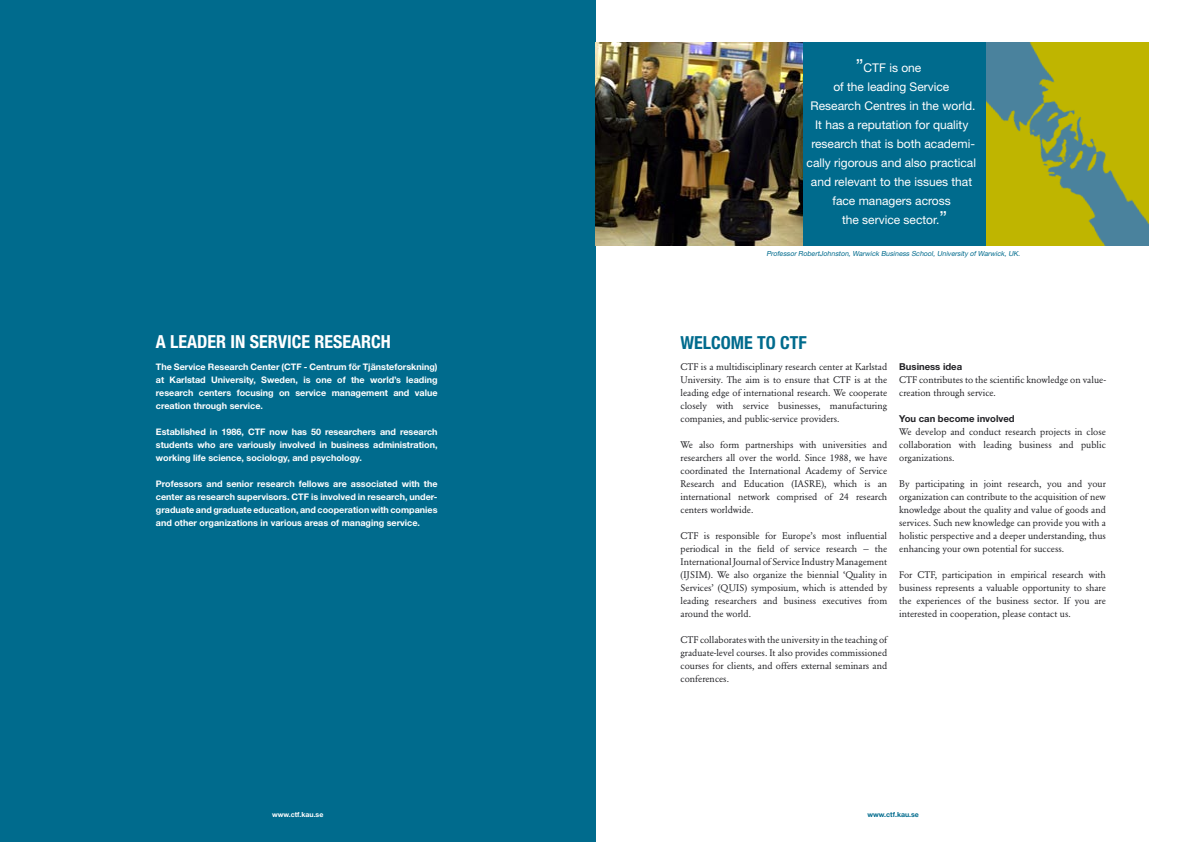
<style>
.page{position:relative;width:1191px;height:842px;background:#fff}
.page>*{position:absolute;margin:0;border:0;box-sizing:border-box;transform-origin:0 0}
.Brödtext{font:700 condensed 18px "Helvetica Neue";color:#fff}
.Brödtext-2{font:700 condensed 18px "Helvetica Neue";color:#006b8d}
.Underrubrik{font:12px/19px "Helvetica Neue";color:#fff;text-align:center}
.Brödtext-3{font:9.5px/13px "Garamond BE";color:#212125;text-align:justify}
.Brödtext-4{font:700 9.5px "Helvetica Neue";color:#212125}
.Brödtext-5{font:700 9px/13px "Helvetica Neue";color:#fff;text-align:justify}
.Brödtext-6{font:italic 7px "Helvetica Neue";color:#006b8d}
.Brödtext-7{font:700 7px "Helvetica Neue";color:#fff}
.Brödtext-8{font:700 7px "Helvetica Neue";color:#006b8d}
.s1{font-size:18px}
</style>
<div class="page">
<img style="left:985px;top:43px;width:163px;height:203px">
<div style="left:801px;top:43px;width:184px;height:203px;background:#006b8d"></div>
<div style="left:0;top:0;width:595px;height:842px;background:#006b8d"></div>
<img style="left:595px;top:43px;width:207px;height:203px">
<p class="Underrubrik" style="left:806px;top:58px;width:171px"><span class="s1">”</span>CTF is one<br>of the leading Service<br>Research Centres in the world.<br>It has a reputation for quality research that is both academi&shy;cally rigorous and also practical and relevant to the issues that face managers across<br>the service sector.<span class="s1">”</span></p>
<p class="Brödtext" style="left:156px;top:331px;width:236px">A LEADER IN SERVICE RESEARCH</p>
<p class="Brödtext-5" style="left:156px;top:360px;width:283px">The Service Research Center (CTF - Centrum för Tjänsteforskning) at Karlstad University, Sweden, is one of the world’s leading research centers focusing on service management and value creation through service.</p>
<p class="Brödtext-5" style="left:156px;top:425px;width:283px">Established in 1986, CTF now has 50 researchers and research students who are variously involved in business administration, working life science, sociology, and psychology.</p>
<p class="Brödtext-5" style="left:156px;top:477px;width:283px">Professors and senior research fellows are associated with the center as research supervisors. CTF is involved in research, under&shy;graduate and graduate education, and cooperation with companies and other organizations in various areas of managing service.</p>
<p class="Brödtext-6" style="left:766px;top:250px;width:257px">Professor RobertJohnston, Warwick Business School, University of Warwick, UK.</p>
<p class="Brödtext-2" style="left:680px;top:331px;width:128px">WELCOME TO CTF</p>
<p class="Brödtext-3" style="left:680px;top:360px;width:208px">CTF is a multidisciplinary research center at Karlstad University. The aim is to ensure that CTF is at the leading edge of international research. We cooperate closely with service businesses, manufacturing companies, and public-service providers.</p>
<p class="Brödtext-3" style="left:680px;top:438px;width:208px">We also form partnerships with universities and researchers all over the world. Since 1988, we have coordinated the International Academy of Service Research and Education (IASRE), which is an international network comprised of 24 research centers worldwide.</p>
<p class="Brödtext-3" style="left:680px;top:529px;width:208px">CTF is responsible for Europe’s most influential periodical in the field of service research — the International Journal of Service Industry Management (IJSIM). We also organize the biennial ‘Quality in Services’ (QUIS) symposium, which is attended by leading researchers and business executives from around the world.</p>
<p class="Brödtext-3" style="left:680px;top:633px;width:208px">CTF collaborates with the university in the teaching of graduate-level courses. It also provides commissioned courses for clients, and offers external seminars and conferences.</p>
<p class="Brödtext-4" style="left:899px;top:361px;width:64px">Business idea</p>
<p class="Brödtext-3" style="left:899px;top:374px;width:208px">CTF contributes to the scientific knowledge on value&shy;creation through service.</p>
<p class="Brödtext-4" style="left:899px;top:413px;width:117px">You can become involved</p>
<p class="Brödtext-3" style="left:899px;top:426px;width:208px">We develop and conduct research projects in close collaboration with leading business and public organizations.</p>
<p class="Brödtext-3" style="left:899px;top:478px;width:208px">By participating in joint research, you and your organization can contribute to the acquisition of new knowledge about the quality and value of goods and services. Such new knowledge can provide you with a holistic perspective and a deeper understanding, thus enhancing your own potential for success.</p>
<p class="Brödtext-3" style="left:899px;top:569px;width:208px">For CTF, participation in empirical research with business represents a valuable opportunity to share the experiences of the business sector. If you are interested in cooperation, please contact us.</p>
<p class="Brödtext-7" style="left:272px;top:810px;width:53px">www.ctf.kau.se</p>
<p class="Brödtext-8" style="left:867px;top:810px;width:53px">www.ctf.kau.se</p>
</div>
